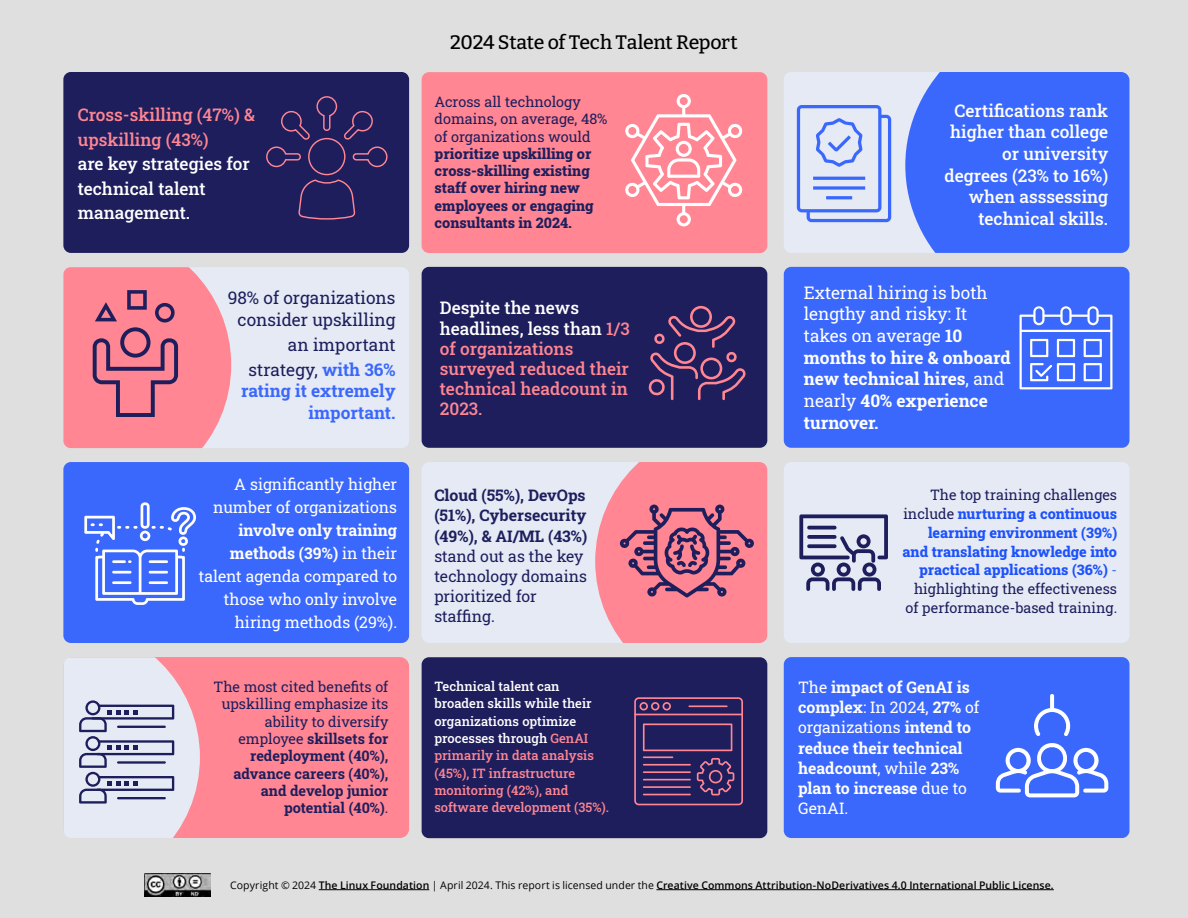
<style>
.page{position:relative;width:1188px;height:918px;background:#dfdfdf}
.page>*{position:absolute;margin:0;border:0;box-sizing:border-box;transform-origin:0 0}
.H2_no_TOC{font:100 19.5px "Bitter";letter-spacing:-.02em;color:#000}
.t1{font:500 17.25px/21.6px "Roboto Slab";color:#fff}
.t2{font:17.25px/21.6px "Roboto Slab";color:#fff}
.t3{font:500 17.25px/20.1px "Roboto Slab";color:#ff8692}
.t4{font:17.25px/21.6px "Roboto Slab";color:#1e1e5d;text-align:center}
.t5{font:700 17.25px/21.6px "Roboto Slab";color:#3b68fc;text-align:right}
.t6{font:15.9px/23.1px "Roboto Slab";color:#fff;text-align:right}
.t7{font:700 15.9px/20.1px "Roboto Slab";color:#fff}
.t8{font:15.9px/20.1px "Roboto Slab";color:#1e1e5d}
.t9{font:800 14.4px/18.8px "Roboto Slab";color:#1d51fc;text-align:right}
.t10{font:800 14.4px/17.2px "Roboto Slab";color:#1e1e5d}
.t11{font:700 14.4px/17.2px "Roboto Slab";color:#1e1e5d;text-align:right}
.t12{font:500 12.9px/17.2px "Roboto Slab";color:#ff8692}
.Body{font:600 10.5px "Open Sans";letter-spacing:.005em;color:#000}
.s1{color:#ff8692}
.s2{font-weight:700;color:#3b68fc}
.s3{font-weight:700}
.s4{font-weight:400}
.s5{color:#fff}
.s6{font-weight:400;color:#1e1e5d}
.s7{font-weight:400;color:#3b68fc}
</style>
<div class="page">
<img style="left:144px;top:873px;width:66px;height:23px">
<hr style="left:319px;top:889px;width:110px;height:1px;background:#000">
<hr style="left:656px;top:889px;width:398px;height:1px;background:#000">
<div style="left:63px;top:462px;width:346px;height:181px;background:#3b68fc;border-radius:7px"></div>
<div style="left:422px;top:462px;width:345px;height:181px;background:#e5eaf5;border-radius:8px"></div>
<div style="left:784px;top:462px;width:345px;height:181px;background:#e5eaf5;border-radius:7px"></div>
<div style="left:63px;top:657px;width:346px;height:181px;background:#ff8692;border-radius:9px"></div>
<div style="left:422px;top:657px;width:345px;height:181px;background:#1e1e5d;border-radius:7px"></div>
<div style="left:784px;top:657px;width:345px;height:181px;background:#3b68fc;border-radius:7px"></div>
<div style="left:63px;top:267px;width:346px;height:181px;background:#e5eaf5;border-radius:7px"></div>
<div style="left:422px;top:267px;width:345px;height:181px;background:#1e1e5d;border-radius:7px"></div>
<div style="left:784px;top:267px;width:345px;height:181px;background:#3b68fc;border-radius:7px"></div>
<div style="left:422px;top:72px;width:345px;height:181px;background:#ff8692;border-radius:7px"></div>
<div style="left:63px;top:72px;width:346px;height:181px;background:#1e1e5d;border-radius:7px"></div>
<div style="left:784px;top:72px;width:345px;height:181px;background:#e5eaf5;border-radius:7px"></div>
<div style="left:905px;top:72px;width:224px;height:181px;background:#3b68fc"></div>
<svg style="left:266px;top:96px;width:122px;height:72px"></svg>
<svg style="left:299px;top:179px;width:56px;height:41px"></svg>
<div style="left:308px;top:138px;width:38px;height:37px;border:1px solid #ff8692;border-radius:50%"></div>
<svg style="left:63px;top:267px;width:168px;height:181px"></svg>
<svg style="left:84px;top:502px;width:112px;height:103px"></svg>
<svg style="left:63px;top:657px;width:137px;height:181px"></svg>
<svg style="left:625px;top:94px;width:118px;height:132px"></svg>
<svg style="left:648px;top:306px;width:98px;height:94px"></svg>
<svg style="left:595px;top:462px;width:172px;height:181px"></svg>
<svg style="left:634px;top:697px;width:109px;height:108px"></svg>
<hr style="left:688px;top:705px;width:40px;height:2px;background:#ff8692">
<svg style="left:797px;top:105px;width:94px;height:117px"></svg>
<svg style="left:1020px;top:306px;width:92px;height:83px"></svg>
<svg style="left:799px;top:514px;width:89px;height:77px"></svg>
<svg style="left:996px;top:694px;width:112px;height:103px"></svg>
<p class="t1" style="left:78px;top:102px;width:179px;line-height:24.5px"><span class="s1">Cross-skilling (47%) &amp; upskilling (43%)<br></span>are key strategies for technical talent management.</p>
<p class="t4" style="left:228px;top:286px;width:169px">98% of organizations consider upskilling</p>
<p class="t4" style="left:249px;top:331px;width:148px;line-height:25px;text-align:right">an important strategy, <span class="s2">with 36%</span></p>
<p class="t5" style="left:241px;top:380px;width:156px">rating it extremely important.</p>
<p class="t6" style="left:199px;top:472px;width:200px">A significantly higher number of organizations <span class="s3">involve only training methods (39%)</span> in their talent agenda compared to those who only involve hiring methods (29%).</p>
<p class="H2_no_TOC" style="left:450px;top:30px;width:289px">2024 State of Tech Talent Report</p>
<p class="t10" style="left:435px;top:93px;width:175px"><span class="s4">Across all technology domains, on average, 48% of organizations would </span>prioritize upskilling or cross-skilling existing staff over hiring new employees or engaging consultants in 2024.</p>
<p class="t3" style="left:440px;top:298px;width:191px"><span class="s5">Despite the news headlines, less than</span> 1/3 of organizations surveyed reduced their technical headcount in<br>2023.</p>
<p class="t1" style="left:945px;top:99px;width:165px;text-align:right">Certifications rank higher than college or university degrees (23% to 16%) when asssessing technical skills.</p>
<p class="t2" style="left:804px;top:281px;width:208px">External hiring is both lengthy and risky: It takes on average <span class="s3">10 months to hire &amp; onboard new technical hires</span>, and nearly <span class="s3">40% experience turnover.</span></p>
<p class="t8" style="left:434px;top:485px;width:155px"><span class="s3">Cloud (55%), DevOps (51%), Cybersecurity (49%), &amp; AI/ML (43%) </span>stand out as the key technology domains prioritized for staffing.</p>
<p class="t9" style="left:903px;top:485px;width:216px"><span class="s6">The top training challenges include</span> nurturing a continuous learning environment (39%) and translating knowledge into practical applications (36%) <span class="s7">- </span><span class="s6">highlighting the effectiveness of performance-based training.</span></p>
<p class="t11" style="left:214px;top:678px;width:176px"><span class="s4">The most cited benefits of upskilling emphasize its ability to diversify employee</span> skillsets for redeployment (40%), advance careers (40%), and develop junior potential (40%)<span class="s4">.</span></p>
<p class="t12" style="left:434px;top:677px;width:176px"><span class="s5">Technical talent can broaden skills while their organizations optimize processes through</span> GenAI primarily in data analysis (45%), IT infrastructure monitoring (42%), and software development (35%).</p>
<p class="t7" style="left:798px;top:677px;width:183px"><span class="s4">The</span> impact of GenAI is complex<span class="s4">: In 2024,</span> 27% <span class="s4">of organizations</span> intend to reduce their technical headcount<span class="s4">, while</span> 23% plan to increase <span class="s4">due to<br>GenAI.</span></p>
<p class="Body" style="left:230px;top:878px;width:825px"><span class="s4">Copyright © 2024</span> The Linux Foundation <span class="s4">| April 2024. This report is licensed under the</span> Creative Commons Attribution-NoDerivatives 4.0 International Public License.</p>
</div>
